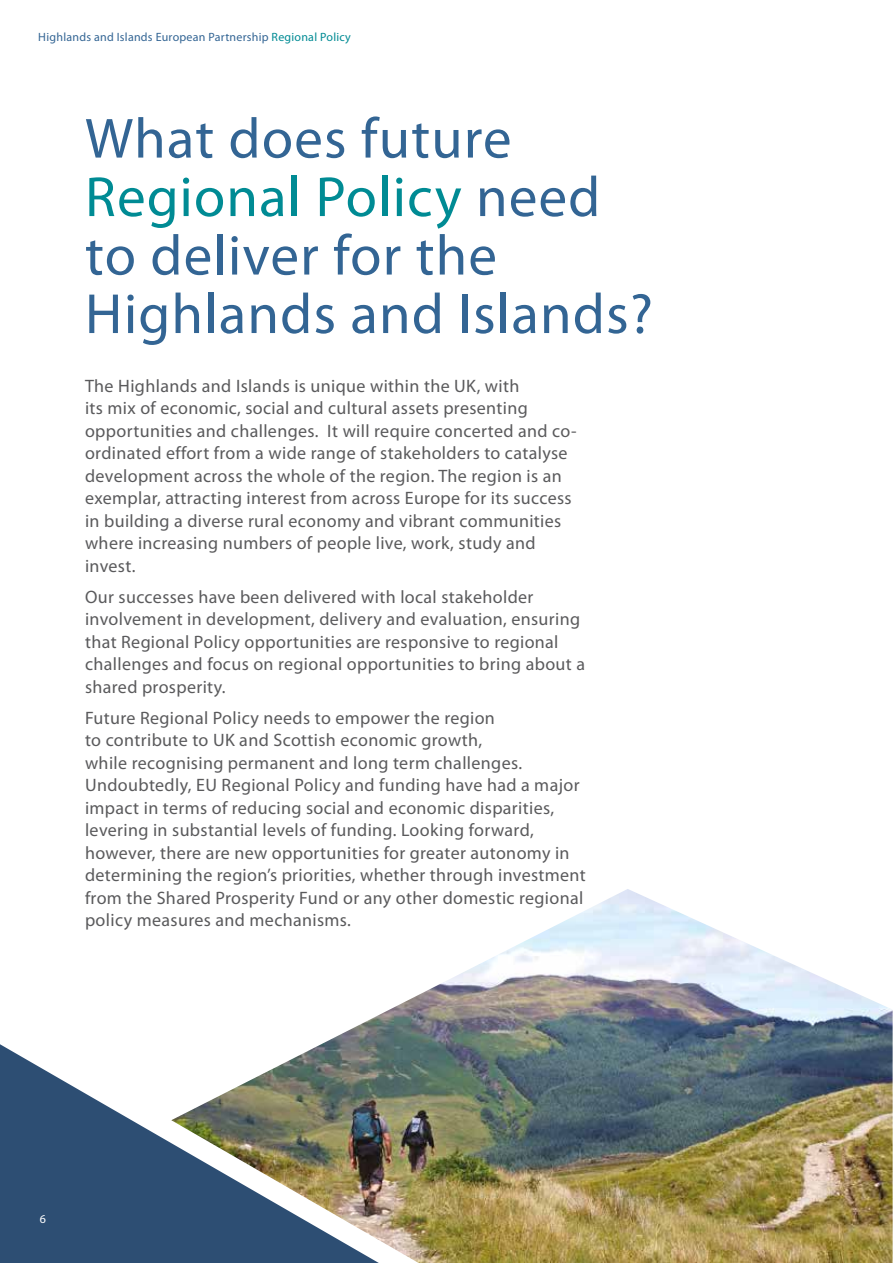
<style>
.page{position:relative;width:893px;height:1263px;background:#fff}
.page>*{position:absolute;margin:0;border:0;box-sizing:border-box;transform-origin:0 0}
.t1{font:57px/58.5px "Myriad Pro";letter-spacing:.02em;color:#336594}
.t2{font:18px/22.5px "Myriad Pro";letter-spacing:.02em;color:#5a5a5c}
.t3{font:12px "Myriad Pro";letter-spacing:.02em;color:#336594}
.t4{font:12px "Myriad Pro";color:#fff}
.s1{color:#008b94}
</style>
<div class="page">
<img style="left:322px;top:889px;width:571px;height:374px">
<svg style="left:0;top:1044px;width:379px;height:219px;fill:#2d4e73"></svg>
<p class="t3" style="left:38px;top:29px;width:314px">Highlands and Islands European Partnership <span class="s1">Regional Policy</span></p>
<h1 class="t1" style="left:85px;top:108px;width:569px">What does future<br><span class="s1">Regional Policy</span> need to deliver for the<br>Highlands and Islands?</h1>
<p class="t2" style="left:85px;top:374px;width:493px">The Highlands and Islands is unique within the UK, with<br>its mix of economic, social and cultural assets presenting opportunities and challenges. It will require concerted and co&shy;ordinated effort from a wide range of stakeholders to catalyse development across the whole of the region. The region is an exemplar, attracting interest from across Europe for its success in building a diverse rural economy and vibrant communities where increasing numbers of people live, work, study and invest.</p>
<p class="t2" style="left:85px;top:585px;width:502px">Our successes have been delivered with local stakeholder involvement in development, delivery and evaluation, ensuring that Regional Policy opportunities are responsive to regional challenges and focus on regional opportunities to bring about a shared prosperity.</p>
<p class="t2" style="left:85px;top:706px;width:502px">Future Regional Policy needs to empower the region<br>to contribute to UK and Scottish economic growth,<br>while recognising permanent and long term challenges.<br>Undoubtedly, EU Regional Policy and funding have had a major impact in terms of reducing social and economic disparities, levering in substantial levels of funding. Looking forward, however, there are new opportunities for greater autonomy in determining the region’s priorities, whether through investment from the Shared Prosperity Fund or any other domestic regional policy measures and mechanisms.</p>
<p class="t4" style="left:40px;top:1211px;width:8px">6</p>
</div>
